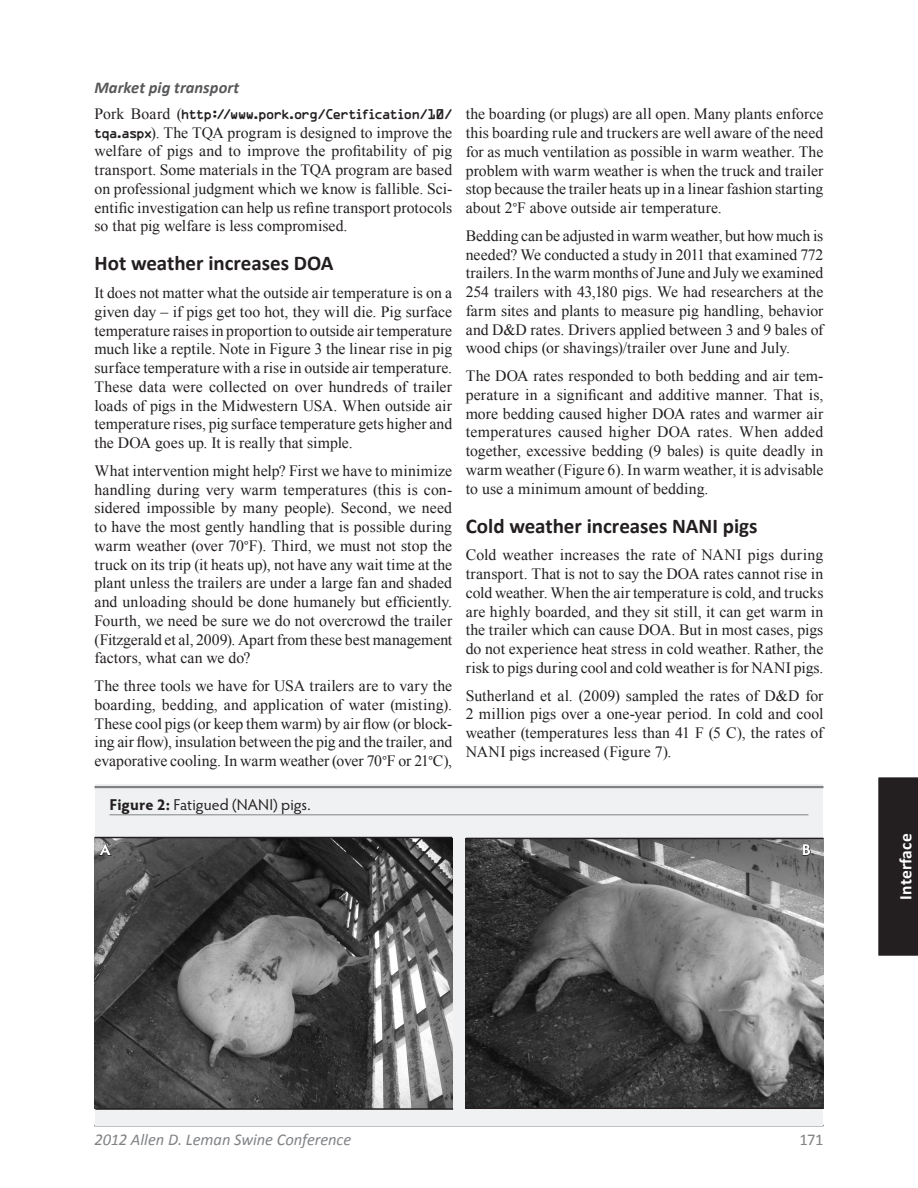
<style>
.page{position:relative;width:918px;height:1188px;background:#fff}
.page>*{position:absolute;margin:0;border:0;box-sizing:border-box;transform-origin:0 0}
.Heading_1{font:700 21px "Calibri";color:#231f20}
.t1{font:700 17.55px "Calibri";letter-spacing:.01em;color:#fff}
.t2{font:italic 16.5px "Calibri";letter-spacing:-.005em;color:#808285}
.Header_Footer{font:italic 700 16.5px "Calibri";letter-spacing:.005em;color:#57585a}
.t3{font:16.5px "Calibri";color:#808285}
.t4{font:15.75px/18.8px "Times New Roman";color:#231f20;text-align:justify}
.Figure_caption{font:15.75px "Hypatia Sans Pro";letter-spacing:.005em;color:#231f20}
.t5{font:700 15.75px "Hypatia Sans Pro";color:#fff}
.s1{font-family:"OCR SHAP"}
.s2{font-family:"Garamond Premr Pro"}
.s3{font-weight:700}
</style>
<div class="page">
<hr style="left:94px;top:1125px;width:730px;height:1px;background:#231f20">
<div style="left:878px;top:777px;width:40px;height:179px;background:#231f20"></div>
<div style="left:95px;top:784px;width:728px;height:342px;background:#f0f1f2"></div>
<hr style="left:94px;top:786px;width:730px;height:2px;background:#808285">
<hr style="left:110px;top:814px;width:698px;height:1px;background:#808285">
<img style="left:95px;top:838px;width:357px;height:270px">
<img style="left:466px;top:839px;width:358px;height:269px">
<svg style="left:99px;top:843px;width:13px;height:13px"></svg>
<svg style="left:802px;top:844px;width:9px;height:12px"></svg>
<hr style="left:94px;top:837px;width:358px;height:1px;background:#231f20">
<hr style="left:95px;top:1108px;width:358px;height:2px;background:#231f20">
<hr style="left:466px;top:838px;width:358px;height:1px;background:#231f20">
<hr style="left:465px;top:1108px;width:358px;height:1px;background:#231f20">
<p class="Header_Footer" style="left:94px;top:77px;width:146px">Market pig transport</p>
<p class="t4" style="left:94px;top:104px;width:359px">Pork Board (<span class="s1">http://www.pork.org/Certification/10/ tqa.aspx</span>). The TQA program is designed to improve the welfare of pigs and to improve the profitability of pig transport. Some materials in the TQA program are based on professional judgment which we know is fallible. Sci&shy;entific investigation can help us refine transport protocols so that pig welfare is less compromised.</p>
<p class="Heading_1" style="left:94px;top:250px;width:241px">Hot weather increases DOA</p>
<p class="t4" style="left:94px;top:283px;width:359px">It does not matter what the outside air temperature is on a given day – if pigs get too hot, they will die. Pig surface temperature raises in proportion to outside air temperature much like a reptile. Note in Figure 3 the linear rise in pig surface temperature with a rise in outside air temperature.<br>These data were collected on over hundreds of trailer loads of pigs in the Midwestern USA. When outside air temperature rises, pig surface temperature gets higher and the DOA goes up. It is really that simple.</p>
<p class="t4" style="left:94px;top:461px;width:359px">What intervention might help? First we have to minimize handling during very warm temperatures (this is con&shy;sidered impossible by many people). Second, we need to have the most gently handling that is possible during warm weather (over 70<span class="s2">°</span>F). Third, we must not stop the truck on its trip (it heats up), not have any wait time at the plant unless the trailers are under a large fan and shaded and unloading should be done humanely but efficiently.<br>Fourth, we need be sure we do not overcrowd the trailer (Fitzgerald et al, 2009). Apart from these best management factors, what can we do?</p>
<p class="t4" style="left:94px;top:676px;width:359px">The three tools we have for USA trailers are to vary the boarding, bedding, and application of water (misting).<br>These cool pigs (or keep them warm) by air flow (or block&shy;ing air flow), insulation between the pig and the trailer, and evaporative cooling. In warm weather (over 70<span class="s2">°</span>F or 21<span class="s2">°</span>C),</p>
<p class="t4" style="left:466px;top:105px;width:359px">the boarding (or plugs) are all open. Many plants enforce this boarding rule and truckers are well aware of the need for as much ventilation as possible in warm weather. The problem with warm weather is when the truck and trailer stop because the trailer heats up in a linear fashion starting about 2<span class="s2">°</span>F above outside air temperature.</p>
<p class="t4" style="left:466px;top:226px;width:359px">Bedding can be adjusted in warm weather, but how much is needed? We conducted a study in 2011 that examined 772 trailers. In the warm months of June and July we examined 254 trailers with 43,180 pigs. We had researchers at the farm sites and plants to measure pig handling, behavior and D&amp;D rates. Drivers applied between 3 and 9 bales of wood chips (or shavings)/trailer over June and July.</p>
<p class="t4" style="left:466px;top:366px;width:359px">The DOA rates responded to both bedding and air tem&shy;perature in a significant and additive manner. That is, more bedding caused higher DOA rates and warmer air temperatures caused higher DOA rates. When added together, excessive bedding (9 bales) is quite deadly in warm weather (Figure 6). In warm weather, it is advisable to use a minimum amount of bedding.</p>
<p class="Heading_1" style="left:466px;top:513px;width:293px">Cold weather increases NANI pigs</p>
<p class="t4" style="left:466px;top:546px;width:359px">Cold weather increases the rate of NANI pigs during transport. That is not to say the DOA rates cannot rise in cold weather. When the air temperature is cold, and trucks are highly boarded, and they sit still, it can get warm in the trailer which can cause DOA. But in most cases, pigs do not experience heat stress in cold weather. Rather, the risk to pigs during cool and cold weather is for NANI pigs.</p>
<p class="t4" style="left:466px;top:686px;width:359px">Sutherland et al. (2009) sampled the rates of D&amp;D for 2 million pigs over a one-year period. In cold and cool weather (temperatures less than 41 F (5 C), the rates of NANI pigs increased (Figure 7).</p>
<p class="Figure_caption" style="left:110px;top:794px;width:203px"><span class="s3">Figure 2:</span> Fatigued (NANI) pigs.</p>
<p class="t5" style="left:100px;top:839px;width:13px">A</p>
<p class="t5" style="left:802px;top:839px;width:11px">B</p>
<p class="t1" style="left:895px;top:900px;width:68px;rotate:-90deg">Interface</p>
<p class="t2" style="left:94px;top:1130px;width:258px">2012 Allen D. Leman Swine Conference</p>
<p class="t3" style="left:799px;top:1130px;width:26px">171</p>
</div>
